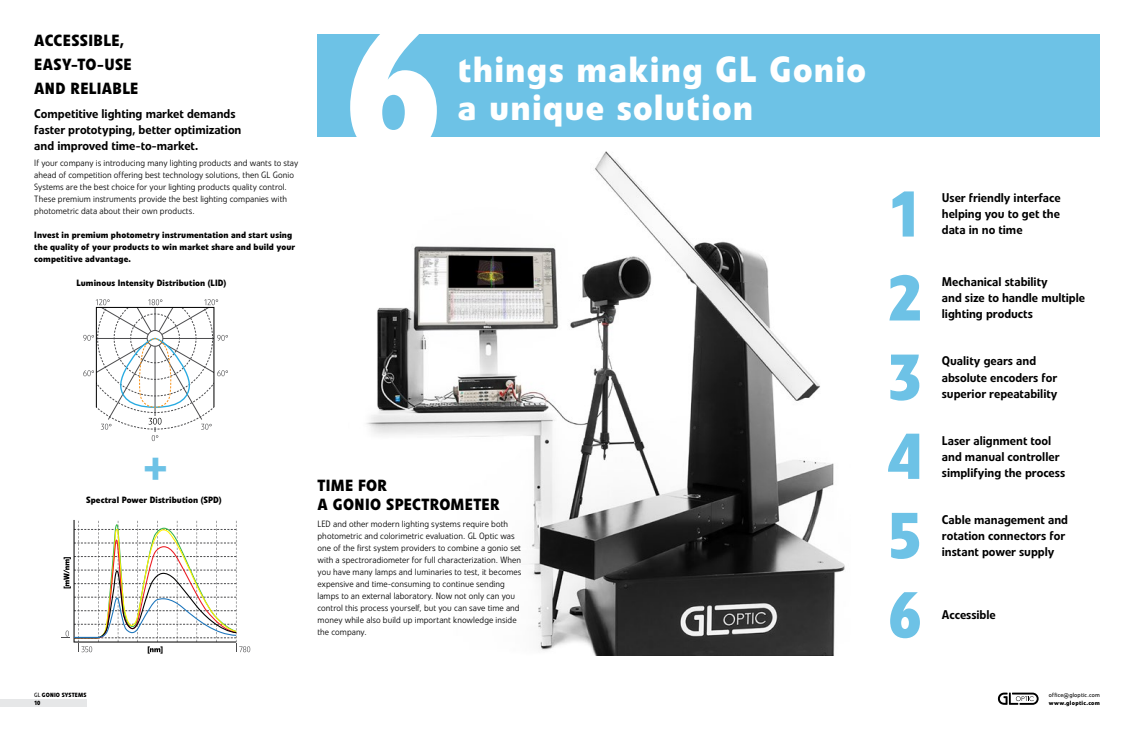
<style>
.page{position:relative;width:1134px;height:738px;background:#fff}
.page>*{position:absolute;margin:0;border:0;box-sizing:border-box;transform-origin:0 0}
.t1{font:700 186.4px "Veto Com";color:#fff}
.t2{font:700 64px "Veto Com";color:#6dc2e6}
.t3{font:700 42px "Veto Com";color:#6dc2e6}
.t4{font:700 36px/38px "Veto Com";letter-spacing:.03em;color:#fff}
.t5{font:700 16px/24px "Veto Com";letter-spacing:.025em;color:#000}
.t6{font:500 12.5px/16px "Veto Com";letter-spacing:-.005em;color:#000}
.t7{font:300 9px/12px "Veto Com";letter-spacing:.005em;color:#000}
.t8{font:700 9px/12px "Veto Com";letter-spacing:.01em;color:#000}
.t9{font:700 6px/8px "Veto Com";letter-spacing:.04em;color:#000}
.t10{font:6px "Veto Com";letter-spacing:.035em;color:#000}
.s1{font-weight:400}
</style>
<div class="page">
<div style="left:317px;top:34px;width:783px;height:102px;background:#6dc2e6"></div>
<img style="left:366px;top:151px;width:479px;height:504px">
<svg style="left:83px;top:299px;width:145px;height:142px"></svg>
<svg style="left:61px;top:520px;width:189px;height:133px"></svg>
<div style="left:0;top:698px;width:87px;height:8px;background:#e6e7e8"></div>
<svg style="left:998px;top:692px;width:41px;height:12px"></svg>
<h3 class="t5" style="left:34px;top:29px;width:105px">ACCESSIBLE,<br>EASY-TO-USE<br>AND RELIABLE</h3>
<h3 class="t6" style="left:34px;top:106px;width:209px">Competitive lighting market demands faster prototyping, better optimization and improved time-to-market.</h3>
<p class="t7" style="left:34px;top:157px;width:266px">If your company is introducing many lighting products and wants to stay ahead of competition offering best technology solutions, then GL Gonio Systems are the best choice for your lighting products quality control.<br>These premium instruments provide the best lighting companies with photometric data about their own products.</p>
<p class="t8" style="left:34px;top:229px;width:262px">Invest in premium photometry instrumentation and start using the quality of your products to win market share and build your competitive advantage.</p>
<p class="t8" style="left:76px;top:277px;width:151px">Luminous Intensity Distribution (LID)</p>
<h1 class="t1" style="left:342px;top:-29px;width:103px">6</h1>
<h3 class="t4" style="left:458px;top:51px;width:410px">things making GL Gonio a unique solution</h3>
<h3 class="t3" style="left:144px;top:440px;width:24px">+</h3>
<p class="t8" style="left:86px;top:493px;width:137px">Spectral Power Distribution (SPD)</p>
<p class="t9" style="left:34px;top:690px;width:54px"><span class="s1">GL</span> GONIO SYSTEMS<br>10</p>
<h3 class="t5" style="left:317px;top:475px;width:184px;line-height:19.2px">TIME FOR<br>A GONIO SPECTROMETER</h3>
<p class="t7" style="left:317px;top:517px;width:206px">LED and other modern lighting systems require both photometric and colorimetric evaluation. GL Optic was one of the first system providers to combine a gonio set with a spectroradiometer for full characterization. When you have many lamps and luminaries to test, it becomes expensive and time-consuming to continue sending lamps to an external laboratory. Now not only can you control this process yourself, but you can save time and money while also build up important knowledge inside the company.</p>
<h2 class="t2" style="left:887px;top:174px;width:36px">1</h2>
<h3 class="t6" style="left:942px;top:190px;width:120px;text-align:justify">User friendly interface helping you to get the data in no time</h3>
<h2 class="t2" style="left:887px;top:257px;width:36px">2</h2>
<h3 class="t6" style="left:942px;top:274px;width:145px">Mechanical stability<br>and size to handle multiple lighting products</h3>
<h2 class="t2" style="left:887px;top:336px;width:36px">3</h2>
<h3 class="t6" style="left:942px;top:353px;width:117px">Quality gears and absolute encoders for superior repeatability</h3>
<h2 class="t2" style="left:887px;top:416px;width:36px">4</h2>
<h3 class="t6" style="left:942px;top:432px;width:125px">Laser alignment tool and manual controller simplifying the process</h3>
<h2 class="t2" style="left:887px;top:495px;width:36px">5</h2>
<h3 class="t6" style="left:942px;top:511px;width:128px">Cable management and rotation connectors for instant power supply</h3>
<h2 class="t2" style="left:887px;top:574px;width:36px">6</h2>
<h3 class="t6" style="left:942px;top:606px;width:55px">Accessible</h3>
<p class="t10" style="left:1049px;top:690px;width:53px">office@gloptic.com</p>
<p class="t9" style="left:1049px;top:698px;width:53px">www.gloptic.com</p>
</div>
